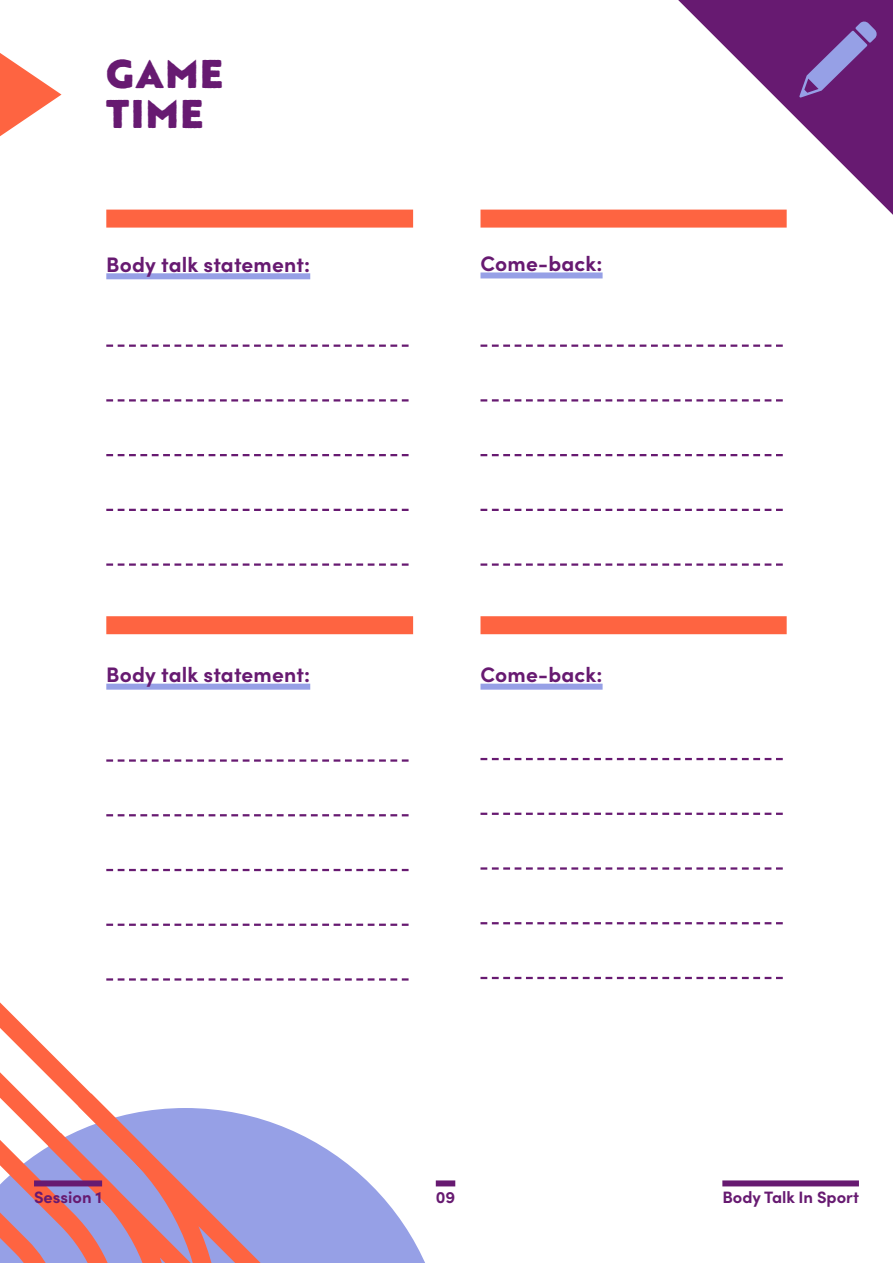
<style>
.page{position:relative;width:893px;height:1263px;background:#fff}
.page>*{position:absolute;margin:0;border:0;box-sizing:border-box;transform-origin:0 0}
.Page_Title_Head{font:900 39px/40.5px "Brother 1816 Printed";letter-spacing:.04em;color:#671a71}
.BODY_Title{font:700 21px "Sofia Pro";letter-spacing:.01em;color:#671a71}
.t1{font:700 16.5px "Sofia Pro";color:#671a71}
</style>
<div class="page">
<svg style="left:0;top:812px;width:597px;height:451px"></svg>
<svg style="left:678px;top:0;width:215px;height:215px"></svg>
<svg style="left:799px;top:21px;width:78px;height:77px;background:#744193"></svg>
<svg style="left:0;top:53px;width:62px;height:83px"></svg>
<div style="left:34px;top:1180px;width:68px;height:6px;background:#671a71"></div>
<div style="left:722px;top:1180px;width:137px;height:6px;background:#671a71"></div>
<div style="left:436px;top:1180px;width:19px;height:6px;background:#671a71"></div>
<div style="left:106px;top:273px;width:204px;height:6px;background:#96a0e6"></div>
<div style="left:106px;top:684px;width:204px;height:6px;background:#96a0e6"></div>
<div style="left:480px;top:272px;width:123px;height:6px;background:#96a0e6"></div>
<div style="left:480px;top:684px;width:123px;height:6px;background:#96a0e6"></div>
<svg style="left:106px;top:399px;width:303px;height:2px"></svg>
<svg style="left:106px;top:344px;width:303px;height:3px"></svg>
<svg style="left:106px;top:454px;width:303px;height:2px"></svg>
<svg style="left:106px;top:509px;width:303px;height:2px"></svg>
<svg style="left:106px;top:563px;width:303px;height:3px"></svg>
<svg style="left:106px;top:814px;width:303px;height:2px"></svg>
<svg style="left:106px;top:759px;width:303px;height:3px"></svg>
<svg style="left:106px;top:869px;width:303px;height:2px"></svg>
<svg style="left:106px;top:924px;width:303px;height:2px"></svg>
<svg style="left:106px;top:978px;width:303px;height:2px"></svg>
<svg style="left:480px;top:813px;width:303px;height:2px"></svg>
<svg style="left:480px;top:758px;width:303px;height:2px"></svg>
<svg style="left:480px;top:867px;width:303px;height:3px"></svg>
<svg style="left:480px;top:922px;width:303px;height:2px"></svg>
<svg style="left:480px;top:977px;width:303px;height:2px"></svg>
<svg style="left:480px;top:399px;width:303px;height:2px"></svg>
<svg style="left:480px;top:344px;width:303px;height:3px"></svg>
<svg style="left:480px;top:454px;width:303px;height:2px"></svg>
<svg style="left:480px;top:509px;width:303px;height:2px"></svg>
<svg style="left:480px;top:563px;width:303px;height:3px"></svg>
<div style="left:106px;top:210px;width:307px;height:18px;background:#fe6441"></div>
<div style="left:106px;top:616px;width:307px;height:18px;background:#fe6441"></div>
<div style="left:480px;top:210px;width:307px;height:18px;background:#fe6441"></div>
<div style="left:480px;top:616px;width:307px;height:18px;background:#fe6441"></div>
<p class="Page_Title_Head" style="left:106px;top:52px;width:118px">GAME<br>TIME</p>
<p class="BODY_Title" style="left:106px;top:248px;width:205px">Body talk statement:</p>
<p class="BODY_Title" style="left:106px;top:659px;width:205px">Body talk statement:</p>
<p class="BODY_Title" style="left:480px;top:247px;width:124px">Come-back:</p>
<p class="BODY_Title" style="left:480px;top:659px;width:124px">Come-back:</p>
<p class="t1" style="left:34px;top:1185px;width:70px">Session 1</p>
<p class="t1" style="left:436px;top:1185px;width:21px">09</p>
<p class="t1" style="left:722px;top:1185px;width:138px">Body Talk In Sport</p>
</div>
